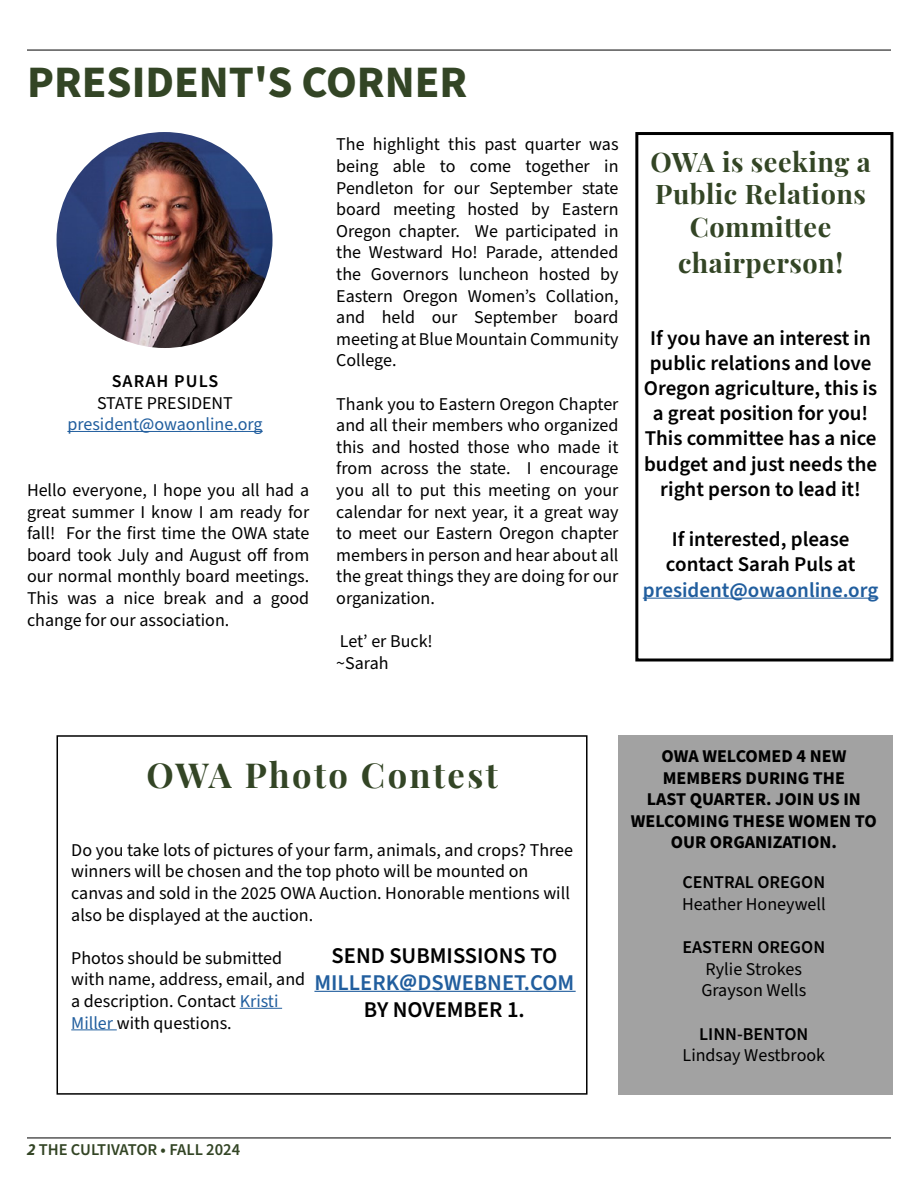
<style>
.page{position:relative;width:918px;height:1188px;background:#fff}
.page>*{position:absolute;margin:0;border:0;box-sizing:border-box;transform-origin:0 0}
.t1{font:700 45px "Source Sans Pro";color:#334525}
.t2{font:700 34.5px "Playfair Display";letter-spacing:.07em;color:#334525}
.t3{font:700 27px/32.4px "Playfair Display";letter-spacing:.02em;color:#334525;text-align:center}
.t4{font:600 22.5px "Source Sans Pro";color:#000}
.t5{font:600 22.5px "Source Sans Pro";color:#215e9e}
.t6{font:600 21px/25.2px "Source Sans Pro";color:#000;text-align:center}
.t7{font:600 21px "Source Sans Pro";color:#215e9e}
.t8{font:18px/21.6px "Source Sans Pro";color:#000}
.t9{font:700 18px/21.6px "Source Sans Pro";color:#000;text-align:center}
.t10{font:600 18px "Source Sans Pro";color:#000}
.t11{font:18px "Source Sans Pro";color:#215e9e}
.t12{font:600 18px "Source Sans Pro";letter-spacing:.06em;color:#000}
.t13{font:600 16.5px "Source Sans Pro";color:#334525}
.s1{color:#215e9e}
.s2{font-weight:700;font-style:italic}
</style>
<div class="page">
<hr style="left:27px;top:1138px;width:864px;height:1px;background:#000">
<hr style="left:27px;top:50px;width:864px;height:1px;background:#000">
<hr style="left:67px;top:431px;width:196px;height:1px;background:#215e9e">
<div style="left:619px;top:735px;width:274px;height:360px;background:#a2a2a2"></div>
<img style="left:57px;top:132px;width:216px;height:216px;border-radius:108px">
<div style="left:635px;top:132px;width:258px;height:530px;border:3px solid #000"></div>
<hr style="left:643px;top:598px;width:235px;height:1px;background:#215e9e">
<hr style="left:240px;top:1008px;width:42px;height:1px;background:#215e9e">
<hr style="left:71px;top:1029px;width:46px;height:1px;background:#215e9e">
<div style="left:57px;top:735px;width:531px;height:360px;border:2px solid #000"></div>
<hr style="left:314px;top:991px;width:262px;height:1px;background:#215e9e">
<h1 class="t1" style="left:27px;top:51px;width:442px">PRESIDENT'S CORNER</h1>
<p class="t12" style="left:112px;top:369px;width:108px">SARAH PULS</p>
<p class="t8" style="left:97px;top:392px;width:137px">STATE PRESIDENT</p>
<p class="t11" style="left:67px;top:412px;width:197px">president@owaonline.org</p>
<p class="t8" style="left:27px;top:480px;width:284px;text-align:justify">Hello everyone, I hope you all had a great summer I know I am ready for fall! For the first time the OWA state board took July and August off from our normal monthly board meetings.<br>This was a nice break and a good change for our association.</p>
<p class="t8" style="left:336px;top:134px;width:284px;text-align:justify">The highlight this past quarter was being able to come together in Pendleton for our September state board meeting hosted by Eastern Oregon chapter. We participated in the Westward Ho! Parade, attended the Governors luncheon hosted by Eastern Oregon Women’s Collation, and held our September board meeting at Blue Mountain Community College.</p>
<p class="t8" style="left:336px;top:393px;width:284px;text-align:justify">Thank you to Eastern Oregon Chapter and all their members who organized this and hosted those who made it from across the state. I encourage you all to put this meeting on your calendar for next year, it a great way to meet our Eastern Oregon chapter members in person and hear about all the great things they are doing for our organization.</p>
<p class="t8" style="left:336px;top:631px;width:98px">Let’ er Buck! ~Sarah</p>
<h3 class="t3" style="left:650px;top:143px;width:222px">OWA is seeking a<br>Public Relations<br>Committee</h3>
<h3 class="t3" style="left:678px;top:244px;width:167px">chairperson!</h3>
<p class="t6" style="left:644px;top:326px;width:235px">If you have an interest in public relations and love<br>Oregon agriculture, this is a great position for you!<br>This committee has a nice budget and just needs the right person to lead it!</p>
<p class="t6" style="left:666px;top:527px;width:191px;text-align:left">If interested, please contact Sarah Puls at</p>
<p class="t7" style="left:643px;top:576px;width:237px">president@owaonline.org</p>
<h2 class="t2" style="left:146px;top:748px;width:353px">OWA Photo Contest</h2>
<p class="t8" style="left:71px;top:840px;width:503px">Do you take lots of pictures of your farm, animals, and crops? Three winners will be chosen and the top photo will be mounted on canvas and sold in the 2025 OWA Auction. Honorable mentions will also be displayed at the auction.</p>
<p class="t8" style="left:71px;top:948px;width:235px">Photos should be submitted with name, address, email, and a description. Contact <span class="s1">Kristi<br>Miller</span> with questions.</p>
<p class="t4" style="left:332px;top:940px;width:227px">SEND SUBMISSIONS TO</p>
<p class="t5" style="left:314px;top:967px;width:261px">MILLERK@DSWEBNET.COM</p>
<p class="t4" style="left:364px;top:994px;width:162px">BY NOVEMBER 1.</p>
<p class="t13" style="left:27px;top:1139px;width:215px"><span class="s2">2</span> THE CULTIVATOR • FALL 2024</p>
<p class="t9" style="left:631px;top:746px;width:247px">OWA WELCOMED 4 NEW<br>MEMBERS DURING THE<br>LAST QUARTER. JOIN US IN<br>WELCOMING THESE WOMEN TO<br>OUR ORGANIZATION.</p>
<p class="t10" style="left:682px;top:870px;width:144px">CENTRAL OREGON</p>
<p class="t8" style="left:682px;top:894px;width:145px">Heather Honeywell</p>
<p class="t10" style="left:682px;top:935px;width:144px">EASTERN OREGON</p>
<p class="t8" style="left:701px;top:959px;width:106px">Rylie Strokes<br>Grayson Wells</p>
<p class="t10" style="left:699px;top:1022px;width:111px">LINN-BENTON</p>
<p class="t8" style="left:683px;top:1045px;width:144px">Lindsay Westbrook</p>
</div>
